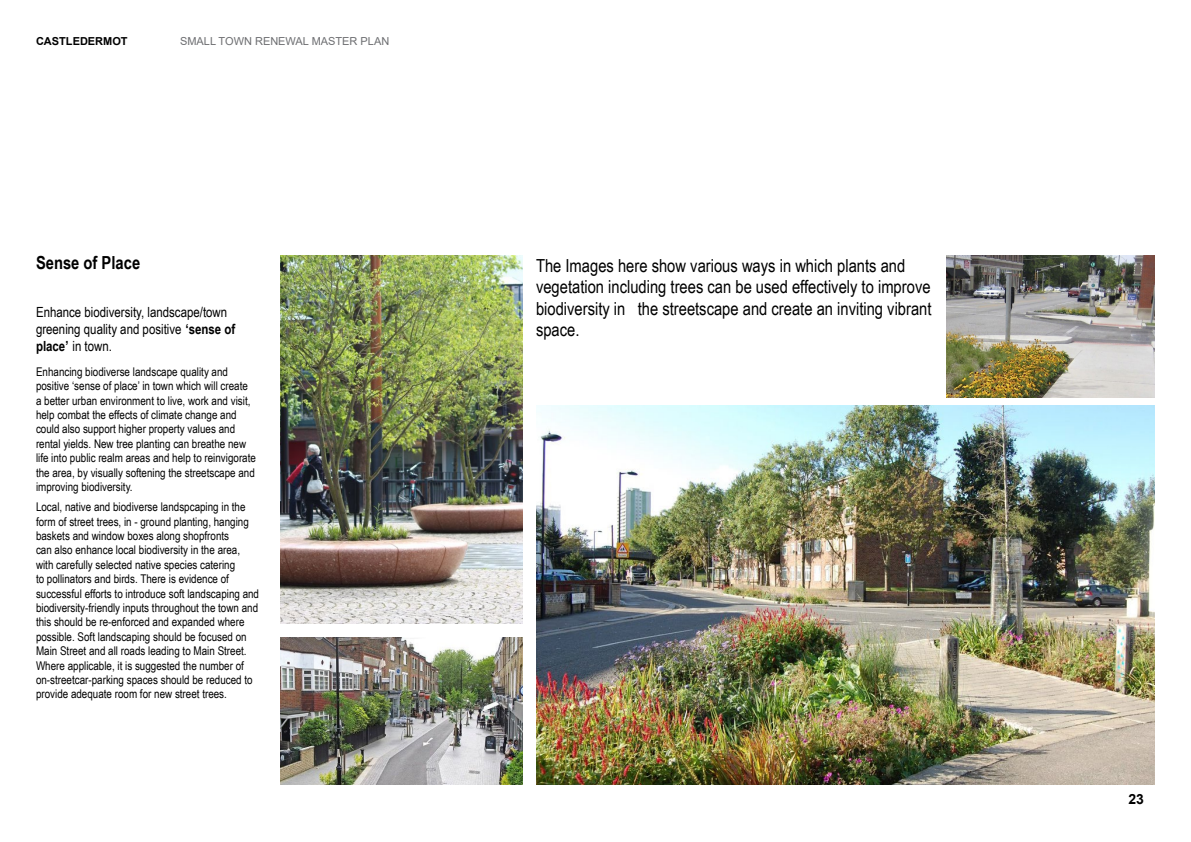
<style>
.page{position:relative;width:1191px;height:842px;background:#fff}
.page>*{position:absolute;margin:0;border:0;box-sizing:border-box;transform-origin:0 0}
.t1{font:18px/21.6px "Arial Narrow";color:#000}
.Heading_2{font:700 18px "Arial Narrow";color:#000}
.t2{font:14px/16.8px "Arial Narrow";color:#000}
.t3{font:700 14px "Arial";color:#000}
.t4{font:12px/14.4px "Arial Narrow";color:#000}
.t5{font:11px "Arial";color:#6d6e71}
.t6{font:700 11px "Arial";color:#000}
.s1{font-weight:700}
</style>
<div class="page">
<img style="left:281px;top:256px;width:242px;height:368px">
<img style="left:281px;top:637px;width:242px;height:147px">
<img style="left:946px;top:256px;width:209px;height:142px">
<img style="left:536px;top:405px;width:619px;height:379px">
<p class="t6" style="left:36px;top:33px;width:93px">CASTLEDERMOT</p>
<p class="t5" style="left:180px;top:33px;width:211px">SMALL TOWN RENEWAL MASTER PLAN</p>
<p class="Heading_2" style="left:36px;top:249px;width:106px">Sense of Place</p>
<p class="t2" style="left:36px;top:304px;width:201px">Enhance biodiversity, landscape/town greening quality and positive <span class="s1">‘sense of place’</span> in town.</p>
<p class="t4" style="left:36px;top:364px;width:221px">Enhancing biodiverse landscape quality and positive ‘sense of place’ in town which will create a better urban environment to live, work and visit, help combat the effects of climate change and could also support higher property values and rental yields. New tree planting can breathe new life into public realm areas and help to reinvigorate the area, by visually softening the streetscape and improving biodiversity.</p>
<p class="t4" style="left:36px;top:499px;width:225px">Local, native and biodiverse landspcaping in the form of street trees, in - ground planting, hanging baskets and window boxes along shopfronts<br>can also enhance local biodiversity in the area, with carefully selected native species catering<br>to pollinators and birds. There is evidence of successful efforts to introduce soft landscaping and biodiversity-friendly inputs throughout the town and this should be re-enforced and expanded where possible. Soft landscaping should be focused on Main Street and all roads leading to Main Street.<br>Where applicable, it is suggested the number of on-streetcar-parking spaces should be reduced to provide adequate room for new street trees.</p>
<p class="t1" style="left:536px;top:254px;width:397px">The Images here show various ways in which plants and vegetation including trees can be used effectively to improve biodiversity in the streetscape and create an inviting vibrant space.</p>
<p class="t3" style="left:1128px;top:789px;width:17px">23</p>
</div>
